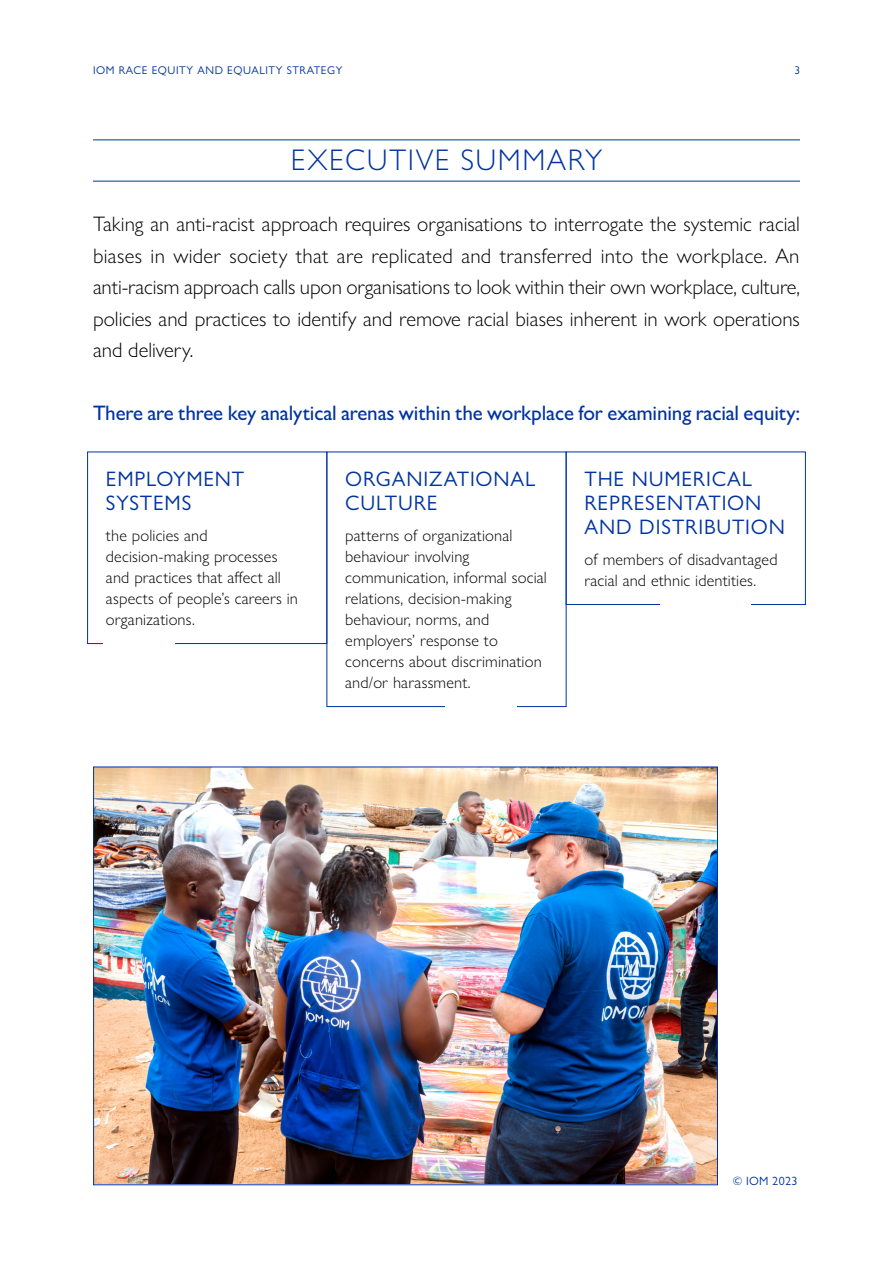
<style>
.page{position:relative;width:893px;height:1263px;background:#fff}
.page>*{position:absolute;margin:0;border:0;box-sizing:border-box;transform-origin:0 0}
.t1{font:300 30px "Gill Sans Nova";letter-spacing:.05em;color:#0033a0}
.t2{font:300 21px/31.5px "Gill Sans Nova";color:#000;text-align:justify}
.t3{font:21px/24px "Gill Sans Nova";letter-spacing:.04em;color:#0033a0}
.t4{font:500 21px "Gill Sans Nova";letter-spacing:-.005em;color:#0033a0}
.t5{font:300 16.5px/21px "Gill Sans Nova";letter-spacing:.01em;color:#000}
.t6{font:12px "Gill Sans Nova";letter-spacing:.03em;color:#0033a0}
.t7{font:11.25px "Gill Sans Nova";letter-spacing:.05em;color:#0033a0}
</style>
<div class="page">
<hr style="left:93px;top:181px;width:707px;height:1px;background:#0033a0">
<hr style="left:93px;top:140px;width:707px;height:1px;background:#0033a0">
<div style="left:87px;top:452px;width:240px;height:192px;border:1px solid #0033a0"></div>
<div style="left:326px;top:452px;width:240px;height:255px;border:1px solid #0033a0"></div>
<div style="left:566px;top:452px;width:240px;height:153px;border:1px solid #0033a0"></div>
<div style="left:104px;top:637px;width:71px;height:45px;background:#fff"></div>
<div style="left:445px;top:697px;width:71px;height:18px;background:#fff"></div>
<div style="left:660px;top:597px;width:90px;height:45px;background:#fff"></div>
<img style="left:95px;top:769px;width:621px;height:414px">
<p class="t7" style="left:93px;top:63px;width:114px">IOM RACE EQUITY AND</p>
<p class="t7" style="left:227px;top:63px;width:117px">EQUALITY STRATEGY</p>
<p class="t7" style="left:794px;top:63px;width:7px">3</p>
<h1 class="t1" style="left:291px;top:142px;width:313px">EXECUTIVE SUMMARY</h1>
<p class="t2" style="left:93px;top:208px;width:708px">Taking an anti-racist approach requires organisations to interrogate the systemic racial biases in wider society that are replicated and transferred into the workplace. An anti-racism approach calls upon organisations to look within their own workplace, culture, policies and practices to identify and remove racial biases inherent in work operations and delivery.</p>
<p class="t4" style="left:93px;top:400px;width:709px">There are three key analytical arenas within the workplace for examining racial equity:</p>
<p class="t3" style="left:106px;top:466px;width:139px">EMPLOYMENT<br>SYSTE MS</p>
<p class="t5" style="left:106px;top:525px;width:193px">the policies and decision-making processes and practices that affect all aspects of people’s careers in organizations.</p>
<p class="t3" style="left:345px;top:466px;width:190px">ORGANIZATIONAL<br>CULTU</p>
<p class="t3" style="left:414px;top:490px;width:23px">RE</p>
<p class="t5" style="left:345px;top:525px;width:203px">patterns of organizational behaviour involving communication, informal social relations, decision-making behaviour, norms, and employers’ response to concerns about discrimination and/or harassment.</p>
<p class="t3" style="left:584px;top:466px;width:202px">THE NUMERICAL<br>REPRESENTATION<br>AND DISTRIBUTION</p>
<p class="t5" style="left:584px;top:549px;width:194px">of members of disadvantaged racial and ethnic identities.</p>
<p class="t6" style="left:733px;top:1174px;width:66px">© IOM 2023</p>
</div>
